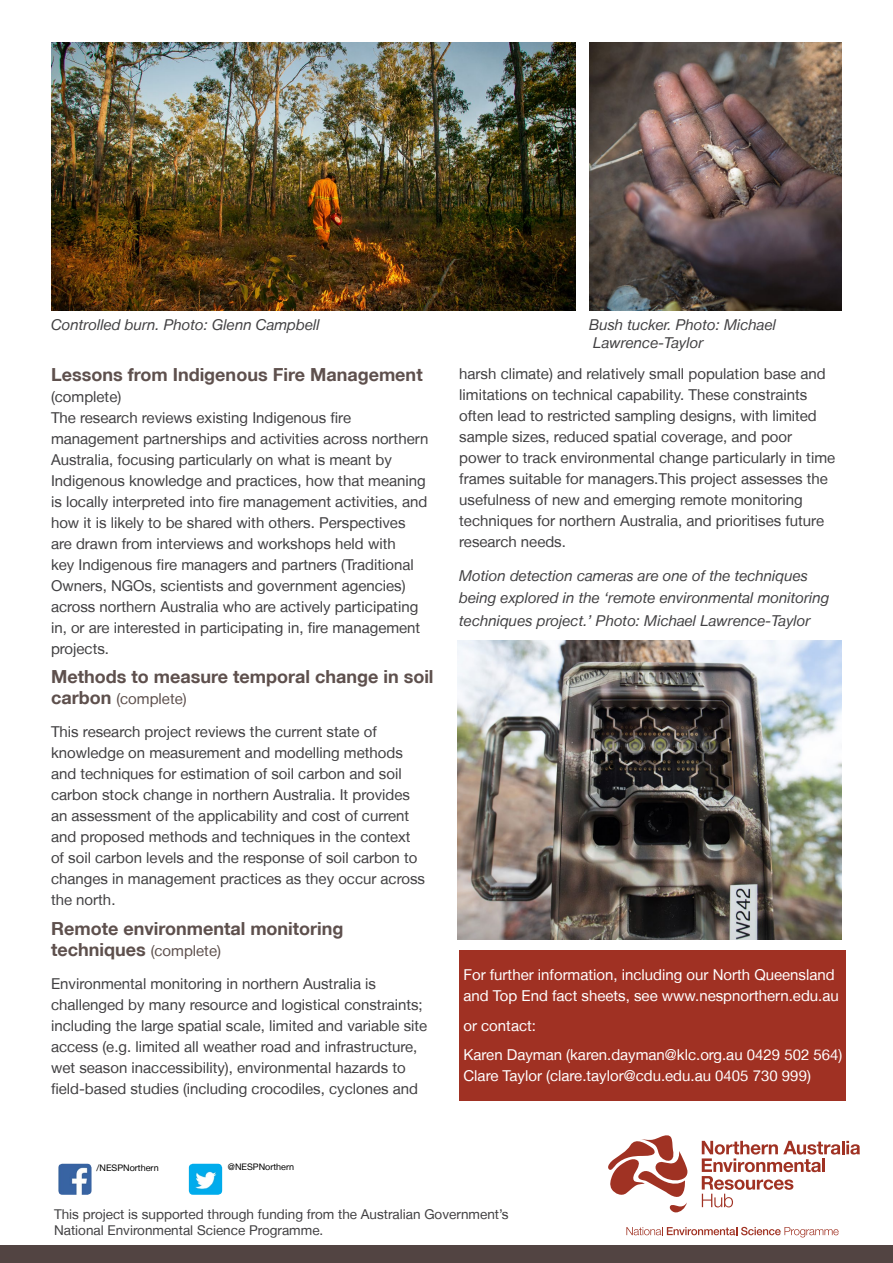
<style>
.page{position:relative;width:893px;height:1263px;background:#fff}
.page>*{position:absolute;margin:0;border:0;box-sizing:border-box;transform-origin:0 0}
.t1{font:700 18px/21px "Helvetica Neue LT";color:#5e504d}
.t2{font:15px/21px "Helvetica Neue LT";color:#414042}
.t3{font:italic 15px/22.5px "Helvetica Neue LT";color:#414042}
.t4{font:15px/21px "Helvetica Neue LT";color:#fff}
.t5{font:15px "Helvetica Neue LT";color:#5e504d}
.t6{font:13.5px/16.2px "Helvetica Neue LT";color:#414042}
.t7{font:9px "Helvetica Neue LT";color:#000}
.s1{font-weight:700;font-size:18px}
.s2{font-weight:400;font-size:15px}
</style>
<div class="page">
<div style="left:0;top:1246px;width:893px;height:17px;background:#524442"></div>
<img style="left:51px;top:43px;width:525px;height:267px">
<img style="left:589px;top:43px;width:253px;height:267px">
<svg style="left:702px;top:1141px;width:158px;height:66px"></svg>
<svg style="left:608px;top:1135px;width:80px;height:77px"></svg>
<svg style="left:626px;top:1227px;width:213px;height:10px"></svg>
<div style="left:459px;top:950px;width:387px;height:151px;background:#a03123"></div>
<img style="left:58px;top:1164px;width:34px;height:31px">
<img style="left:189px;top:1164px;width:33px;height:31px">
<img style="left:458px;top:640px;width:384px;height:300px">
<p class="t3" style="left:51px;top:313px;width:270px">Controlled burn. Photo: Glenn Campbell</p>
<p class="t3" style="left:589px;top:315px;width:188px;line-height:18px">Bush tucker. Photo: Michael<br>Lawrence-Taylor</p>
<p class="t1" style="left:51px;top:363px;width:373px">Lessons from Indigenous Fire Management</p>
<p class="t2" style="left:51px;top:386px;width:379px">(complete)<br>The research reviews existing Indigenous fire management partnerships and activities across northern Australia, focusing particularly on what is meant by Indigenous knowledge and practices, how that meaning is locally interpreted into fire management activities, and how it is likely to be shared with others. Perspectives are drawn from interviews and workshops held with<br>key Indigenous fire managers and partners (Traditional Owners, NGOs, scientists and government agencies) across northern Australia who are actively participating in, or are interested in participating in, fire management projects.</p>
<p class="t1" style="left:51px;top:666px;width:384px">Methods to measure temporal change in soil</p>
<p class="t5" style="left:51px;top:690px;width:137px"><span class="s1">carbon</span> (complete)</p>
<p class="t2" style="left:51px;top:721px;width:375px">This research project reviews the current state of knowledge on measurement and modelling methods and techniques for estimation of soil carbon and soil carbon stock change in northern Australia. It provides an assessment of the applicability and cost of current and proposed methods and techniques in the context of soil carbon levels and the response of soil carbon to changes in management practices as they occur across the north.</p>
<p class="t1" style="left:51px;top:917px;width:294px">Remote environmental monitoring techniques <span class="s2">(complete)</span></p>
<p class="t2" style="left:51px;top:973px;width:378px">Environmental monitoring in northern Australia is challenged by many resource and logistical constraints; including the large spatial scale, limited and variable site access (e.g. limited all weather road and infrastructure, wet season inaccessibility), environmental hazards to field-based studies (including crocodiles, cyclones and</p>
<p class="t2" style="left:459px;top:362px;width:377px">harsh climate) and relatively small population base and limitations on technical capability. These constraints often lead to restricted sampling designs, with limited sample sizes, reduced spatial coverage, and poor power to track environmental change particularly in time frames suitable for managers.This project assesses the usefulness of new and emerging remote monitoring techniques for northern Australia, and prioritises future research needs.</p>
<p class="t3" style="left:459px;top:564px;width:372px">Motion detection cameras are one of the techniques being explored in the ‘remote environmental monitoring techniques project.’ Photo: Michael Lawrence-Taylor</p>
<p class="t4" style="left:463px;top:964px;width:377px">For further information, including our North Queensland and Top End fact sheets, see www.nespnorthern.edu.au</p>
<p class="t4" style="left:463px;top:1010px;width:380px;line-height:29.5px">or contact:<br>Karen Dayman (karen.dayman@klc.org.au 0429 502 564)</p>
<p class="t4" style="left:463px;top:1065px;width:349px">Clare Taylor (clare.taylor@cdu.edu.au 0405 730 999)</p>
<p class="t7" style="left:97px;top:1162px;width:64px">/NESPNorthern</p>
<p class="t7" style="left:228px;top:1161px;width:68px">@NESPNorthern</p>
<p class="t6" style="left:54px;top:1205px;width:456px">This project is supported through funding from the Australian Government’s<br>National Environmental Science Programme.</p>
</div>
